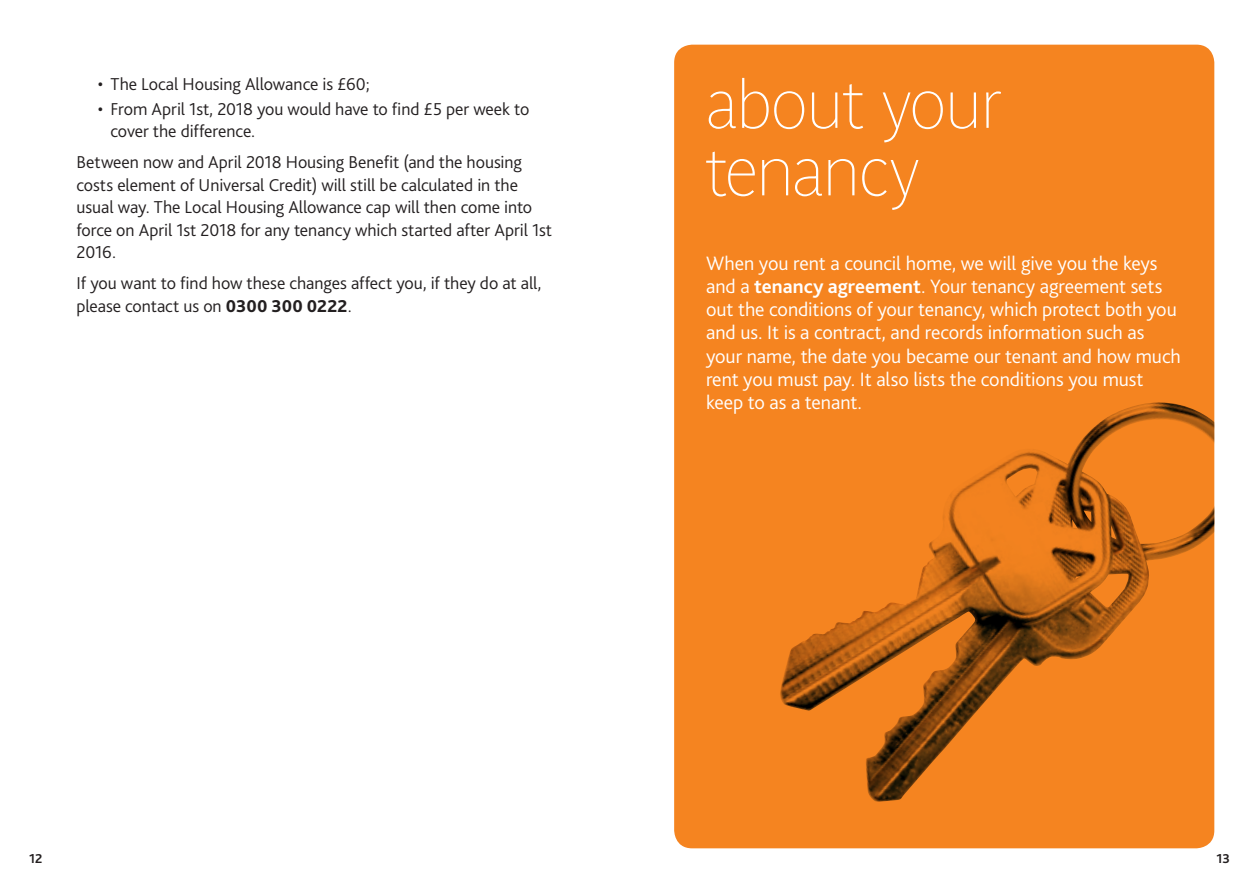
<style>
.page{position:relative;width:1259px;height:893px;background:#fff}
.page>*{position:absolute;margin:0;border:0;box-sizing:border-box;transform-origin:0 0}
.t1{font:67.5px/67.5px "Parisine Std Clair";letter-spacing:-.025em;color:#fff}
.t2{font:300 20.25px/23.2px "Bliss Pro";letter-spacing:-.005em;color:#fff}
.t3{font:300 18px/22.5px "Bliss Pro";letter-spacing:-.005em;color:#231f20}
.t4{font:700 13.5px "Bliss Pro";color:#231f20}
.s1{font-weight:800}
.s2{font-weight:700}
</style>
<div class="page">
<div style="left:674px;top:45px;width:540px;height:803px;background:#f58420;border-radius:18px"></div>
<img style="left:780px;top:417px;width:328px;height:318px">
<p class="t3" style="left:98px;top:73px;width:273px">• The Local Housing Allowance is £60;</p>
<p class="t3" style="left:111px;top:97px;width:420px;text-indent:-13px">• From April 1st, 2018 you would have to find £5 per week to cover the difference.</p>
<p class="t3" style="left:77px;top:151px;width:477px">Between now and April 2018 Housing Benefit (and the housing costs element of Universal Credit) will still be calculated in the usual way. The Local Housing Allowance cap will then come into force on April 1st 2018 for any tenancy which started after April 1st 2016.</p>
<p class="t3" style="left:77px;top:272px;width:466px">If you want to find how these changes affect you, if they do at all, please contact us on <span class="s1">0300 300 0222</span>.</p>
<h1 class="t1" style="left:706px;top:70px;width:298px">about your tenancy</h1>
<p class="t2" style="left:706px;top:251px;width:476px">When you rent a council home, we will give you the keys and a <span class="s2">tenancy agreement</span>. Your tenancy agreement sets out the conditions of your tenancy, which protect both you and us. It is a contract, and records information such as your name, the date you became our tenant and how much rent you must pay. It also lists the conditions you must keep to as a tenant.</p>
<p class="t4" style="left:29px;top:850px;width:15px">12</p>
<p class="t4" style="left:1216px;top:850px;width:15px">13</p>
</div>
